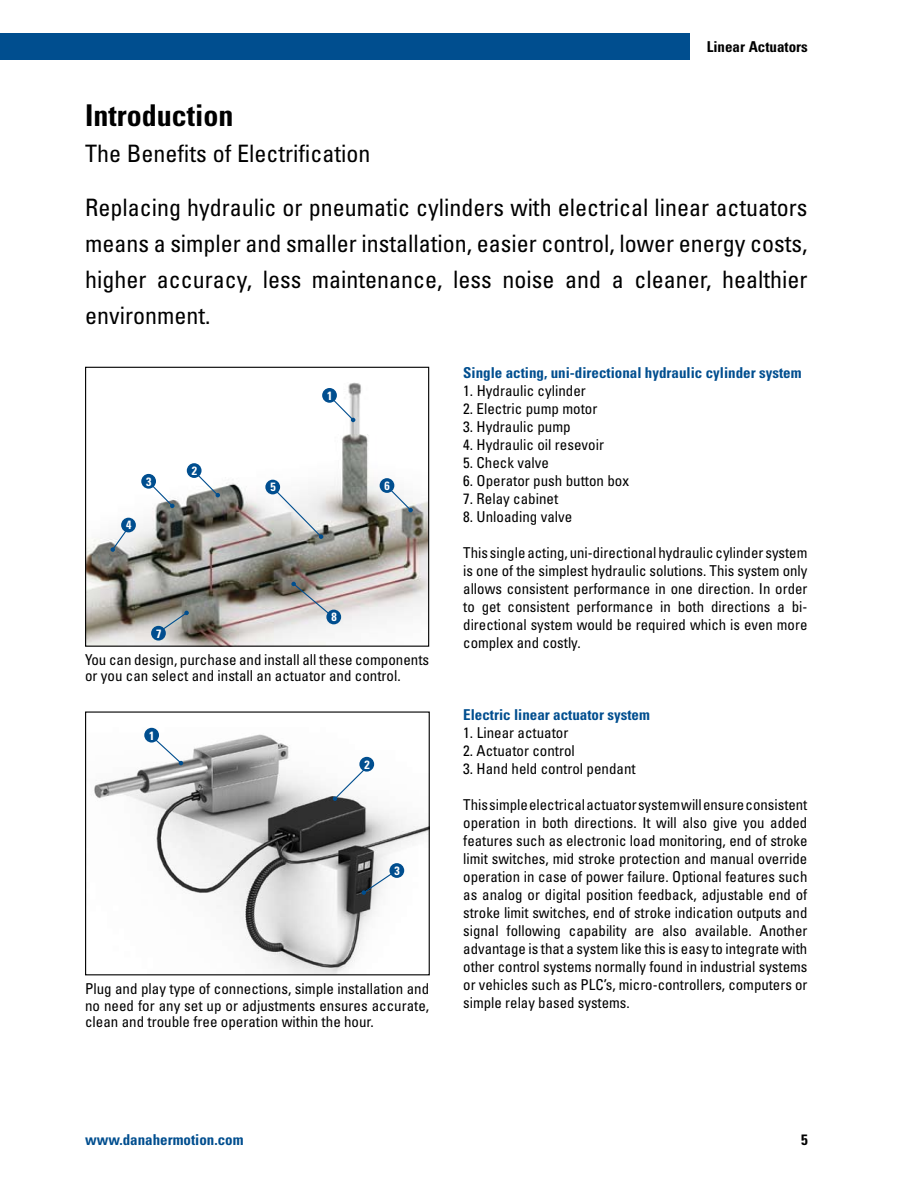
<style>
.page{position:relative;width:918px;height:1188px;background:#fff}
.page>*{position:absolute;margin:0;border:0;box-sizing:border-box;transform-origin:0 0}
.t1{font:700 condensed 30px "Univers";color:#000}
.t2{font:condensed 24px/36px "Univers";color:#000;text-align:justify}
.t3{font:condensed 15px/18px "Univers";color:#000;text-align:justify}
.t4{font:700 condensed 15px "Univers";color:#004e8f}
.t5{font:700 condensed 15px "Univers";color:#000}
.t6{font:700 condensed 12px "Univers";color:#fff}
</style>
<div class="page">
<img style="left:87px;top:382px;width:340px;height:263px">
<div style="left:85px;top:367px;width:344px;height:280px;border:1px solid #000"></div>
<img style="left:94px;top:727px;width:334px;height:246px">
<div style="left:85px;top:711px;width:345px;height:264px;border:1px solid #000"></div>
<svg style="left:195px;top:472px;width:25px;height:25px"></svg>
<div style="left:187px;top:463px;width:15px;height:15px;background:#004e8f;border-radius:50%"></div>
<svg style="left:150px;top:483px;width:25px;height:25px"></svg>
<div style="left:141px;top:474px;width:15px;height:15px;background:#004e8f;border-radius:50%"></div>
<svg style="left:111px;top:527px;width:18px;height:25px"></svg>
<div style="left:121px;top:518px;width:15px;height:14px;background:#004e8f;border-radius:50%"></div>
<svg style="left:331px;top:397px;width:24px;height:25px"></svg>
<div style="left:322px;top:388px;width:15px;height:15px;background:#004e8f;border-radius:50%"></div>
<svg style="left:273px;top:488px;width:50px;height:51px"></svg>
<div style="left:265px;top:480px;width:15px;height:14px;background:#004e8f;border-radius:50%"></div>
<div style="left:151px;top:626px;width:15px;height:15px;background:#004e8f;border-radius:50%"></div>
<svg style="left:160px;top:611px;width:29px;height:20px"></svg>
<div style="left:326px;top:610px;width:15px;height:14px;background:#004e8f;border-radius:50%"></div>
<svg style="left:291px;top:582px;width:40px;height:34px"></svg>
<svg style="left:388px;top:487px;width:25px;height:25px"></svg>
<div style="left:380px;top:478px;width:14px;height:15px;background:#004e8f;border-radius:50%"></div>
<svg style="left:153px;top:737px;width:30px;height:28px"></svg>
<div style="left:144px;top:728px;width:15px;height:15px;background:#004e8f;border-radius:50%"></div>
<svg style="left:333px;top:767px;width:34px;height:34px"></svg>
<div style="left:359px;top:757px;width:15px;height:15px;background:#004e8f;border-radius:50%"></div>
<svg style="left:362px;top:870px;width:35px;height:25px"></svg>
<div style="left:389px;top:863px;width:15px;height:15px;background:#004e8f;border-radius:50%"></div>
<div style="left:0;top:33px;width:689px;height:27px;background:#004e8f"></div>
<h1 class="t1" style="left:85px;top:97px;width:150px">Introduction</h1>
<h2 class="t2" style="left:85px;top:135px;width:287px">The Benefits of Electrification</h2>
<p class="t5" style="left:707px;top:38px;width:103px">Linear Actuators</p>
<p class="t2" style="left:85px;top:189px;width:724px">Replacing hydraulic or pneumatic cylinders with electrical linear actuators means a simpler and smaller installation, easier control, lower energy costs, higher accuracy, less maintenance, less noise and a cleaner, healthier environment.</p>
<p class="t6" style="left:126px;top:518px;width:6px">4</p>
<p class="t6" style="left:146px;top:474px;width:6px">3</p>
<p class="t6" style="left:192px;top:463px;width:6px">2</p>
<p class="t6" style="left:156px;top:626px;width:7px">7</p>
<p class="t6" style="left:270px;top:480px;width:7px">5</p>
<p class="t6" style="left:327px;top:388px;width:7px">1</p>
<p class="t6" style="left:385px;top:478px;width:7px">6</p>
<p class="t6" style="left:331px;top:610px;width:7px">8</p>
<p class="t3" style="left:85px;top:651px;width:346px;line-height:16.5px">You can design, purchase and install all these components or you can select and install an actuator and control.</p>
<p class="t6" style="left:149px;top:728px;width:7px">1</p>
<p class="t6" style="left:364px;top:757px;width:6px">2</p>
<p class="t6" style="left:395px;top:863px;width:6px">3</p>
<p class="t3" style="left:85px;top:980px;width:346px;line-height:16.5px">Plug and play type of connections, simple installation and no need for any set up or adjustments ensures accurate, clean and trouble free operation within the hour.</p>
<p class="t4" style="left:463px;top:363px;width:340px">Single acting, uni-directional hydraulic cylinder system</p>
<p class="t3" style="left:463px;top:381px;width:124px">1. Hydraulic cylinder</p>
<p class="t3" style="left:463px;top:399px;width:136px">2. Electric pump motor</p>
<p class="t3" style="left:463px;top:417px;width:109px">3. Hydraulic pump</p>
<p class="t3" style="left:463px;top:435px;width:142px">4. Hydraulic oil resevoir</p>
<p class="t3" style="left:463px;top:453px;width:87px">5. Check valve</p>
<p class="t3" style="left:463px;top:471px;width:167px">6. Operator push button box</p>
<p class="t3" style="left:463px;top:489px;width:96px">7. Relay cabinet</p>
<p class="t3" style="left:463px;top:507px;width:111px">8. Unloading valve</p>
<p class="t3" style="left:463px;top:543px;width:346px">This single acting, uni-directional hydraulic cylinder system is one of the simplest hydraulic solutions. This system only allows consistent performance in one direction. In order to get consistent performance in both directions a bi&shy;directional system would be required which is even more complex and costly.</p>
<p class="t4" style="left:463px;top:705px;width:188px">Electric linear actuator system</p>
<p class="t3" style="left:463px;top:723px;width:107px">1. Linear actuator</p>
<p class="t3" style="left:463px;top:741px;width:113px">2. Actuator control</p>
<p class="t3" style="left:463px;top:759px;width:174px">3. Hand held control pendant</p>
<p class="t3" style="left:463px;top:795px;width:346px">This simple electrical actuator system will ensure consistent operation in both directions. It will also give you added features such as electronic load monitoring, end of stroke limit switches, mid stroke protection and manual override operation in case of power failure. Optional features such as analog or digital position feedback, adjustable end of stroke limit switches, end of stroke indication outputs and signal following capability are also available. Another advantage is that a system like this is easy to integrate with other control systems normally found in industrial systems or vehicles such as PLC’s, micro-controllers, computers or simple relay based systems.</p>
<p class="t4" style="left:85px;top:1130px;width:160px">www.danahermotion.com</p>
</div>
